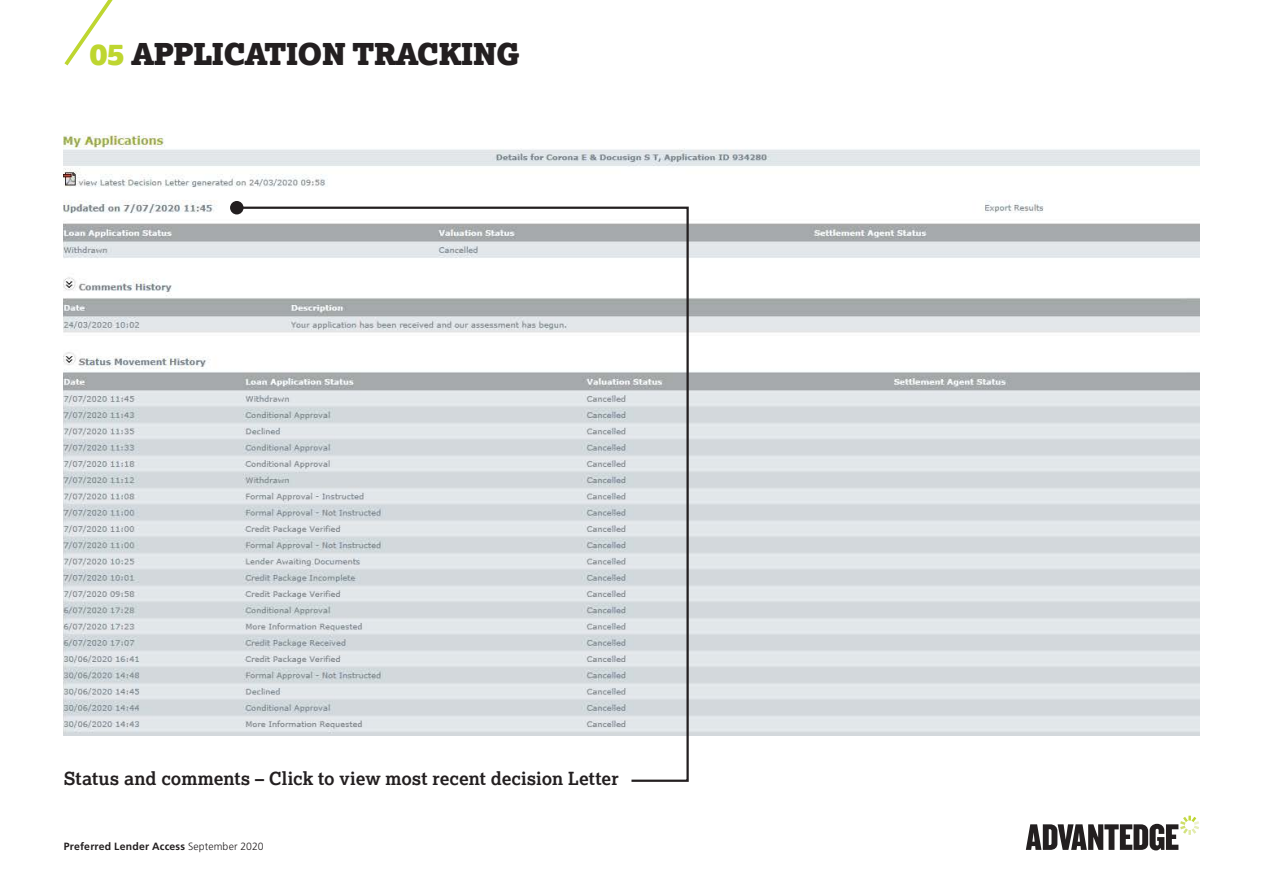
<style>
.page{position:relative;width:1263px;height:893px;background:#fff}
.page>*{position:absolute;margin:0;border:0;box-sizing:border-box;transform-origin:0 0}
.t1{font:900 30px "Lexia";letter-spacing:-.03em;color:#231f20}
.t2{font:700 18px "Lexia";color:#231f20}
.t3{font:700 10.5px "Frutiger LT Pro";letter-spacing:.02em;color:#231f20}
.s1{color:#bed630}
.s2{font-weight:300}
</style>
<div class="page">
<img style="left:64px;top:135px;width:1135px;height:601px">
<svg style="left:64px;top:0;width:49px;height:66px"></svg>
<svg style="left:1026px;top:816px;width:173px;height:34px"></svg>
<svg style="left:235px;top:205px;width:455px;height:577px"></svg>
<div style="left:230px;top:201px;width:14px;height:13px;background:#231f20;border-radius:50%"></div>
<h1 class="t1" style="left:89px;top:35px;width:432px"><span class="s1">05</span> APPLICATION TRACKING</h1>
<p class="t2" style="left:64px;top:767px;width:556px">Status and comments – Click to view most recent decision Letter</p>
<p class="t3" style="left:64px;top:840px;width:201px">Preferred Lender Access <span class="s2">September 2020</span></p>
</div>
